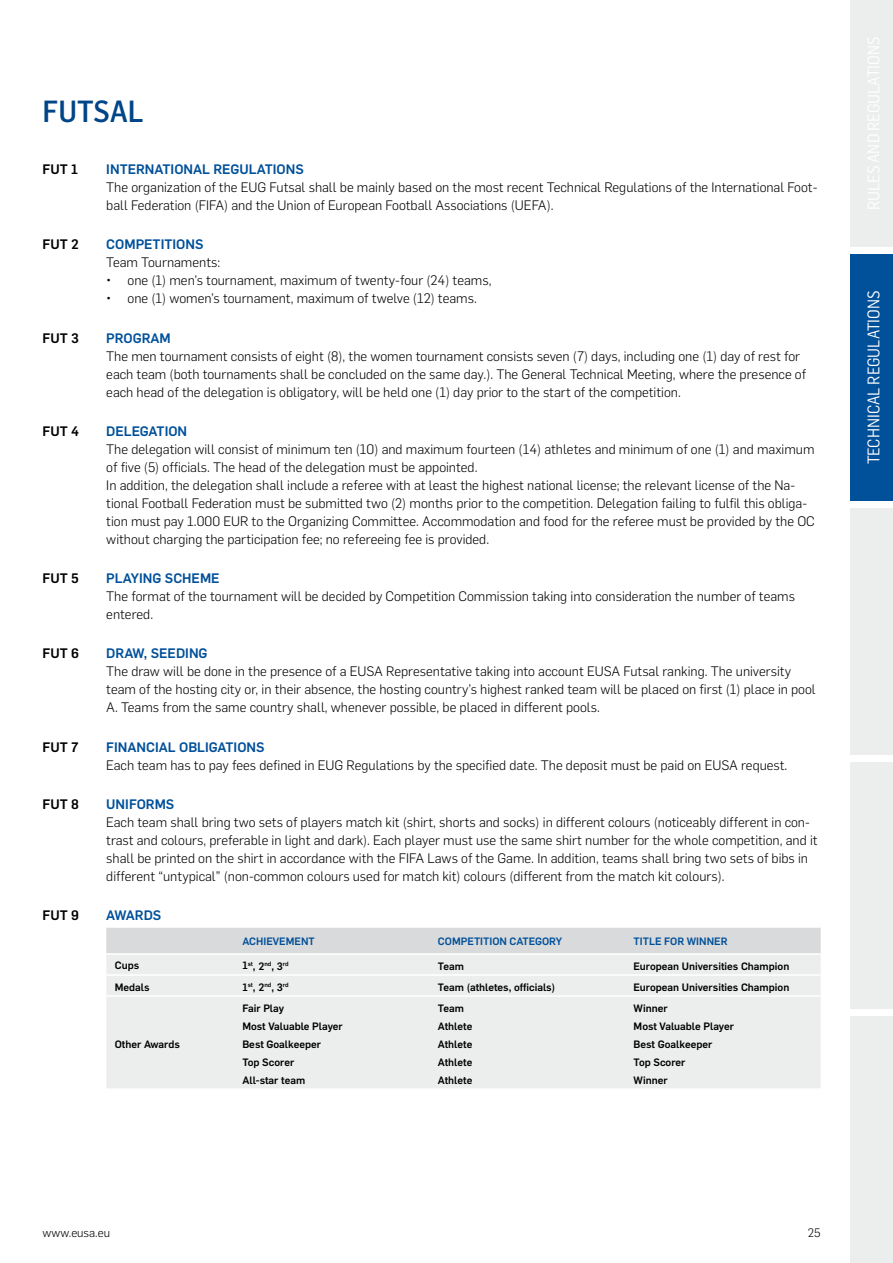
<style>
.page{position:relative;width:893px;height:1263px;background:#fff}
.page>*{position:absolute;margin:0;border:0;box-sizing:border-box;transform-origin:0 0}
.t1{font:500 30px "Flama Semicondensed";color:#004588}
.t2{font:16.5px "Flama Semicondensed";color:#fff}
.t3{font:300 13.5px/18px "Flama";color:#000}
.t4{font:500 13.5px "Flama";color:#00509a}
.t5{font:500 13.5px "Flama";color:#000}
.t6{font:300 12px "Flama";color:#000}
.t7{font:500 10.5px/18px "Flama";color:#000}
.t8{font:500 10.5px "Flama";color:#00509a}
.t9{font:500 6.15px "Flama";color:#000}
.s1{color:#000}
.s2{font-size:10.5px}
</style>
<div class="page">
<div style="left:850px;top:0;width:43px;height:247px;background:#eceded"></div>
<div style="left:850px;top:508px;width:43px;height:247px;background:#eceded"></div>
<div style="left:850px;top:762px;width:43px;height:247px;background:#eceded"></div>
<div style="left:850px;top:1016px;width:43px;height:247px;background:#eceded"></div>
<div style="left:106px;top:928px;width:715px;height:25px;background:#d9dadb"></div>
<div style="left:106px;top:955px;width:715px;height:133px;background:#eceded"></div>
<hr style="left:106px;top:974px;width:128px;height:2px;background:#fff">
<hr style="left:234px;top:974px;width:195px;height:2px;background:#fff">
<hr style="left:429px;top:974px;width:196px;height:2px;background:#fff">
<hr style="left:625px;top:974px;width:196px;height:2px;background:#fff">
<hr style="left:106px;top:995px;width:128px;height:2px;background:#fff">
<hr style="left:234px;top:995px;width:195px;height:2px;background:#fff">
<hr style="left:429px;top:995px;width:196px;height:2px;background:#fff">
<hr style="left:625px;top:995px;width:196px;height:2px;background:#fff">
<div style="left:850px;top:254px;width:43px;height:247px;background:#00509a"></div>
<h1 class="t1" style="left:43px;top:92px;width:68px">FUTSAL</h1>
<p class="t4" style="left:43px;top:160px;width:48px"><span class="s1">FUT 1</span> INTERN</p>
<p class="t4" style="left:155px;top:160px;width:17px">ATION</p>
<p class="t4" style="left:193px;top:160px;width:81px">AL REGULATIONS</p>
<p class="t3" style="left:106px;top:178px;width:713px">The organization of the EUG Futsal shall be mainly based on the most recent Technical Regulations of the International Foot&shy;ball Federation (FIFA) and the Union of European Football Associations (UEFA).</p>
<p class="t5" style="left:43px;top:235px;width:38px">FUT 2</p>
<p class="t4" style="left:106px;top:235px;width:47px">COMPETITIONS</p>
<p class="t3" style="left:106px;top:253px;width:115px">Team Tournaments:</p>
<p class="t3" style="left:106px;top:271px;width:387px">• one (1) men’s tournament, maximum of twenty-four (24) teams,</p>
<p class="t3" style="left:106px;top:289px;width:372px">• one (1) women’s tournament, maximum of twelve (12) teams.</p>
<p class="t5" style="left:43px;top:328px;width:38px">FUT 3</p>
<p class="t4" style="left:106px;top:328px;width:66px">PROGRAM</p>
<p class="t3" style="left:106px;top:346px;width:701px">The men tournament consists of eight (8), the women tournament consists seven (7) days, including one (1) day of rest for each team (both tournaments shall be concluded on the same day.). The General Technical Meeting, where the presence of each head of the delegation is obligatory, will be held one (1) day prior to the start of the competition.</p>
<p class="t5" style="left:43px;top:421px;width:38px">FUT 4</p>
<p class="t4" style="left:106px;top:421px;width:59px">DELEGATION</p>
<p class="t3" style="left:106px;top:439px;width:710px">The delegation will consist of minimum ten (10) and maximum fourteen (14) athletes and minimum of one (1) and maximum of five (5) officials. The head of the delegation must be appointed.<br>In addition, the delegation shall include a referee with at least the highest national license; the relevant license of the Na&shy;tional Football Federation must be submitted two (2) months prior to the competition. Delegation failing to fulfil this obliga&shy;tion must pay 1.000 EUR to the Organizing Committee. Accommodation and food for the referee must be provided by the OC without charging the participation fee; no refereeing fee is provided.</p>
<p class="t5" style="left:43px;top:568px;width:38px">FUT 5</p>
<p class="t4" style="left:106px;top:568px;width:113px">PLAYING SCHEME</p>
<p class="t3" style="left:106px;top:587px;width:690px">The format of the tournament will be decided by Competition Commission taking into consideration the number of teams entered.</p>
<p class="t5" style="left:43px;top:644px;width:38px">FUT 6</p>
<p class="t4" style="left:106px;top:644px;width:54px">DRAW, SEE</p>
<p class="t4" style="left:176px;top:644px;width:33px">DING</p>
<p class="t3" style="left:106px;top:662px;width:711px">The draw will be done in the presence of a EUSA Representative taking into account EUSA Futsal ranking. The university team of the hosting city or, in their absence, the hosting country’s highest ranked team will be placed on first (1) place in pool<br>A. Teams from the same country shall, whenever possible, be placed in different pools.</p>
<p class="t5" style="left:43px;top:737px;width:38px">FUT 7</p>
<p class="t4" style="left:106px;top:737px;width:128px">FINANCIAL OBLIGATIONS</p>
<p class="t3" style="left:106px;top:755px;width:683px">Each team has to pay fees defined in EUG Regulations by the specified date. The deposit must be paid on EUSA request.</p>
<p class="t5" style="left:43px;top:794px;width:38px">FUT 8</p>
<p class="t4" style="left:106px;top:794px;width:69px">UNI FORMS</p>
<p class="t3" style="left:106px;top:812px;width:713px">Each team shall bring two sets of players match kit (shirt, shorts and socks) in different colours (noticeably different in con&shy;trast and colours, preferable in light and dark). Each player must use the same shirt number for the whole competition, and it shall be printed on the shirt in accordance with the FIFA Laws of the Game. In addition, teams shall bring two sets of bibs in different “untypical” (non-common colours used for match kit) colours (different from the match kit colours).</p>
<p class="t5" style="left:43px;top:905px;width:38px">FUT 9</p>
<p class="t4" style="left:106px;top:905px;width:56px">AWARDS</p>
<p class="t8" style="left:242px;top:934px;width:74px">Achievement</p>
<p class="t8" style="left:438px;top:934px;width:125px">Competition Category</p>
<p class="t8" style="left:634px;top:934px;width:95px">Title for Winner</p>
<p class="t7" style="left:115px;top:956px;width:26px">Cups</p>
<p class="t9" style="left:242px;top:959px;width:48px"><span class="s2">1</span>st<span class="s2">, 2</span>nd<span class="s2">, 3</span>rd</p>
<p class="t7" style="left:438px;top:956px;width:28px">Team</p>
<p class="t7" style="left:634px;top:956px;width:157px">European Universities Champion</p>
<p class="t7" style="left:115px;top:977px;width:36px">Medals</p>
<p class="t9" style="left:242px;top:980px;width:48px"><span class="s2">1</span>st<span class="s2">, 2</span>nd<span class="s2">, 3</span>rd</p>
<p class="t7" style="left:438px;top:977px;width:119px">Team (athletes, officials)</p>
<p class="t7" style="left:634px;top:977px;width:157px">European Universities Champion</p>
<p class="t7" style="left:115px;top:1034px;width:67px">Other Awards</p>
<p class="t7" style="left:242px;top:998px;width:102px">Fair Play<br>Most Valuable Player<br>Best Goalkeeper<br>Top Scorer<br>All-star team</p>
<p class="t7" style="left:438px;top:998px;width:36px">Team<br>Athlete<br>Athlete<br>Athlete<br>Athlete</p>
<p class="t7" style="left:634px;top:998px;width:102px">Winner<br>Most Valuable Player<br>Best Goalkeeper<br>Top Scorer<br>Winner</p>
<p class="t2" style="left:863px;top:464px;width:176px;rotate:-90deg">TECHNICAL REGULATIONS</p>
<p class="t6" style="left:43px;top:1225px;width:69px">www.eusa.eu</p>
<p class="t6" style="left:808px;top:1225px;width:14px">25</p>
</div>
